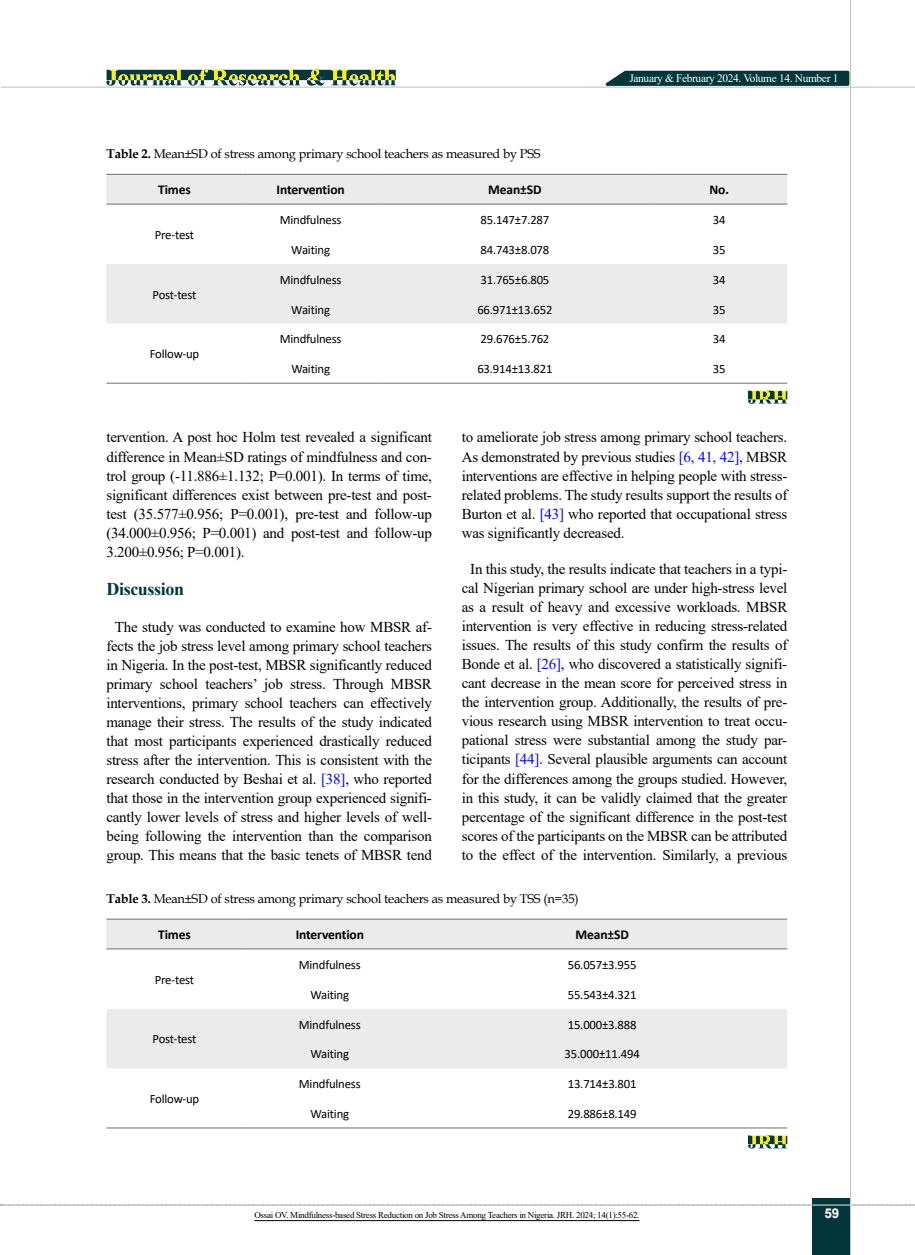
<style>
.page{position:relative;width:915px;height:1255px;background:#fff}
.page>*{position:absolute;margin:0;border:0;box-sizing:border-box;transform-origin:0 0}
.t1{font:700 18px "Times New Roman";letter-spacing:-.02em;color:#04363b}
.t2{font:15px/19px "Times New Roman";letter-spacing:-.015em;color:#000;text-align:justify}
.t3{font:700 13.5px "Calibri";letter-spacing:-.01em;color:#000}
.t4{font:700 13.5px "Arial";color:#fff}
.t5{font:12.75px "Calibri";letter-spacing:-.015em;color:#000}
.t6{font:12.75px "Book Antiqua";letter-spacing:-.015em;color:#000}
.t7{font:11.4px "Times New Roman";letter-spacing:-.03em;color:#fff}
.t8{font:9px "Times New Roman";letter-spacing:-.03em;color:#000}
.s1{font-weight:700}
.s2{color:#00f}
</style>
<div class="page">
<svg style="left:1px;top:1204px;width:914px;height:1px"></svg>
<div style="left:812px;top:1198px;width:38px;height:56px;background:#02363b"></div>
<hr style="left:849px;top:0;width:1px;height:1254px;background:#c2c4c6">
<hr style="left:1px;top:87px;width:913px;height:1px;background:#c2c4c6">
<hr style="left:812px;top:1204px;width:38px;height:1px;background:#ebebec">
<svg style="left:597px;top:69px;width:253px;height:18px;background:#375f63"></svg>
<svg style="left:106px;top:69px;width:289px;height:17px;background:#789165"></svg>
<svg style="left:106px;top:175px;width:681px;height:148px;fill:#ebebec"></svg>
<hr style="left:106px;top:383px;width:136px;height:1px;background:#6d6e71">
<hr style="left:242px;top:383px;width:136px;height:1px;background:#6d6e71">
<hr style="left:378px;top:383px;width:273px;height:1px;background:#6d6e71">
<hr style="left:651px;top:383px;width:136px;height:1px;background:#6d6e71">
<hr style="left:106px;top:174px;width:136px;height:1px;background:#6d6e71">
<hr style="left:242px;top:174px;width:136px;height:1px;background:#6d6e71">
<hr style="left:378px;top:174px;width:273px;height:1px;background:#6d6e71">
<hr style="left:651px;top:174px;width:136px;height:1px;background:#6d6e71">
<hr style="left:106px;top:204px;width:136px;height:1px;background:#6d6e71">
<hr style="left:242px;top:204px;width:136px;height:1px;background:#6d6e71">
<hr style="left:378px;top:204px;width:273px;height:1px;background:#6d6e71">
<hr style="left:651px;top:204px;width:136px;height:1px;background:#6d6e71">
<svg style="left:747px;top:390px;width:40px;height:14px"></svg>
<svg style="left:106px;top:919px;width:681px;height:149px;fill:#ebebec"></svg>
<hr style="left:106px;top:1127px;width:136px;height:1px;background:#6d6e71">
<hr style="left:242px;top:1127px;width:175px;height:1px;background:#6d6e71">
<hr style="left:417px;top:1127px;width:370px;height:1px;background:#6d6e71">
<hr style="left:106px;top:918px;width:136px;height:1px;background:#6d6e71">
<hr style="left:242px;top:918px;width:175px;height:1px;background:#6d6e71">
<hr style="left:417px;top:918px;width:370px;height:1px;background:#6d6e71">
<hr style="left:106px;top:948px;width:136px;height:1px;background:#6d6e71">
<hr style="left:242px;top:948px;width:175px;height:1px;background:#6d6e71">
<hr style="left:417px;top:948px;width:370px;height:1px;background:#6d6e71">
<svg style="left:747px;top:1135px;width:40px;height:13px"></svg>
<hr style="left:254px;top:1220px;width:385px;height:1px;background:#000">
<p class="t7" style="left:629px;top:70px;width:210px">January &amp; February 2024. Volume 14. Number 1</p>
<p class="t6" style="left:106px;top:145px;width:435px"><span class="s1">Table 2.</span> Mean±SD of stress among primary school teachers as measured by PSS</p>
<p class="t3" style="left:158px;top:180px;width:34px">Times</p>
<p class="t3" style="left:276px;top:180px;width:70px">Intervention</p>
<p class="t3" style="left:488px;top:180px;width:55px">Mean±SD</p>
<p class="t3" style="left:709px;top:180px;width:21px">No.</p>
<p class="t5" style="left:155px;top:226px;width:41px">Pre-test</p>
<p class="t5" style="left:279px;top:211px;width:63px">Mindfulness</p>
<p class="t5" style="left:480px;top:211px;width:70px">85.147±7.287</p>
<p class="t5" style="left:712px;top:211px;width:14px">34</p>
<p class="t5" style="left:291px;top:241px;width:40px">Waiting</p>
<p class="t5" style="left:480px;top:241px;width:70px">84.743±8.078</p>
<p class="t5" style="left:712px;top:241px;width:14px">35</p>
<p class="t5" style="left:152px;top:285px;width:45px">Post-test</p>
<p class="t5" style="left:150px;top:345px;width:51px">Follow-up</p>
<p class="t5" style="left:279px;top:270px;width:63px">Mindfulness</p>
<p class="t5" style="left:480px;top:270px;width:70px">31.765±6.805</p>
<p class="t5" style="left:712px;top:270px;width:14px">34</p>
<p class="t5" style="left:291px;top:300px;width:40px">Waiting</p>
<p class="t5" style="left:477px;top:300px;width:77px">66.971±13.652</p>
<p class="t5" style="left:712px;top:300px;width:14px">35</p>
<p class="t5" style="left:279px;top:330px;width:63px">Mindfulness</p>
<p class="t5" style="left:480px;top:330px;width:70px">29.676±5.762</p>
<p class="t5" style="left:712px;top:330px;width:14px">34</p>
<p class="t5" style="left:291px;top:360px;width:40px">Waiting</p>
<p class="t5" style="left:477px;top:360px;width:77px">63.914±13.821</p>
<p class="t5" style="left:712px;top:360px;width:14px">35</p>
<p class="t2" style="left:106px;top:427px;width:327px">tervention. A post hoc Holm test revealed a significant difference in Mean±SD ratings of mindfulness and con&shy;trol group (-11.886±1.132; P=0.001). In terms of time, significant differences exist between pre-test and post&shy;test (35.577±0.956; P=0.001), pre-test and follow-up (34.000±0.956; P=0.001) and post-test and follow-up 3.200±0.956; P=0.001).</p>
<p class="t1" style="left:106px;top:576px;width:79px">Discussion</p>
<p class="t2" style="left:106px;top:616px;width:327px;text-align:center">The study was conducted to examine how MBSR af&shy;fects the job stress level among primary school teachers in Nigeria. In the post-test, MBSR significantly reduced primary school teachers’ job stress. Through MBSR interventions, primary school teachers can effectively manage their stress. The results of the study indicated that most participants experienced drastically reduced stress after the intervention. This is consistent with the research conducted by Beshai et al. <span class="s2">[38]</span>, who reported that those in the intervention group experienced signifi&shy;cantly lower levels of stress and higher levels of well&shy;being following the intervention than the comparison group. This means that the basic tenets of MBSR tend</p>
<p class="t2" style="left:461px;top:427px;width:327px">to ameliorate job stress among primary school teachers.<br>As demonstrated by previous studies <span class="s2">[6, 41, 42]</span>, MBSR interventions are effective in helping people with stress&shy;related problems. The study results support the results of Burton et al. <span class="s2">[43]</span> who reported that occupational stress was significantly decreased.</p>
<p class="t2" style="left:461px;top:559px;width:327px;text-align:center">In this study, the results indicate that teachers in a typi&shy;cal Nigerian primary school are under high-stress level as a result of heavy and excessive workloads. MBSR intervention is very effective in reducing stress-related issues. The results of this study confirm the results of Bonde et al. <span class="s2">[26]</span>, who discovered a statistically signifi&shy;cant decrease in the mean score for perceived stress in the intervention group. Additionally, the results of pre&shy;vious research using MBSR intervention to treat occu&shy;pational stress were substantial among the study par&shy;ticipants <span class="s2">[44]</span>. Several plausible arguments can account for the differences among the groups studied. However, in this study, it can be validly claimed that the greater percentage of the significant difference in the post-test scores of the participants on the MBSR can be attributed to the effect of the intervention. Similarly, a previous</p>
<p class="t6" style="left:106px;top:889px;width:473px"><span class="s1">Table 3.</span> Mean±SD of stress among primary school teachers as measured by TSS (n=35)</p>
<p class="t3" style="left:158px;top:925px;width:34px">Times</p>
<p class="t3" style="left:295px;top:925px;width:70px">Intervention</p>
<p class="t3" style="left:575px;top:925px;width:55px">Mean±SD</p>
<p class="t5" style="left:155px;top:970px;width:41px">Pre-test</p>
<p class="t5" style="left:299px;top:955px;width:63px">Mindfulness</p>
<p class="t5" style="left:567px;top:955px;width:70px">56.057±3.955</p>
<p class="t5" style="left:310px;top:985px;width:40px">Waiting</p>
<p class="t5" style="left:567px;top:985px;width:70px">55.543±4.321</p>
<p class="t5" style="left:152px;top:1030px;width:45px">Post-test</p>
<p class="t5" style="left:150px;top:1089px;width:51px">Follow-up</p>
<p class="t5" style="left:299px;top:1015px;width:63px">Mindfulness</p>
<p class="t5" style="left:567px;top:1015px;width:70px">15.000±3.888</p>
<p class="t5" style="left:310px;top:1045px;width:40px">Waiting</p>
<p class="t5" style="left:564px;top:1045px;width:77px">35.000±11.494</p>
<p class="t5" style="left:299px;top:1074px;width:63px">Mindfulness</p>
<p class="t5" style="left:567px;top:1074px;width:70px">13.714±3.801</p>
<p class="t5" style="left:310px;top:1104px;width:40px">Waiting</p>
<p class="t5" style="left:567px;top:1104px;width:70px">29.886±8.149</p>
<p class="t8" style="left:254px;top:1208px;width:386px">Ossai OV. Mindfulness-based Stress Reduction on Job Stress Among Teachers in Nigeria. JRH. 2024; 14(1):55-62.</p>
<p class="t4" style="left:824px;top:1203px;width:17px">59</p>
</div>
